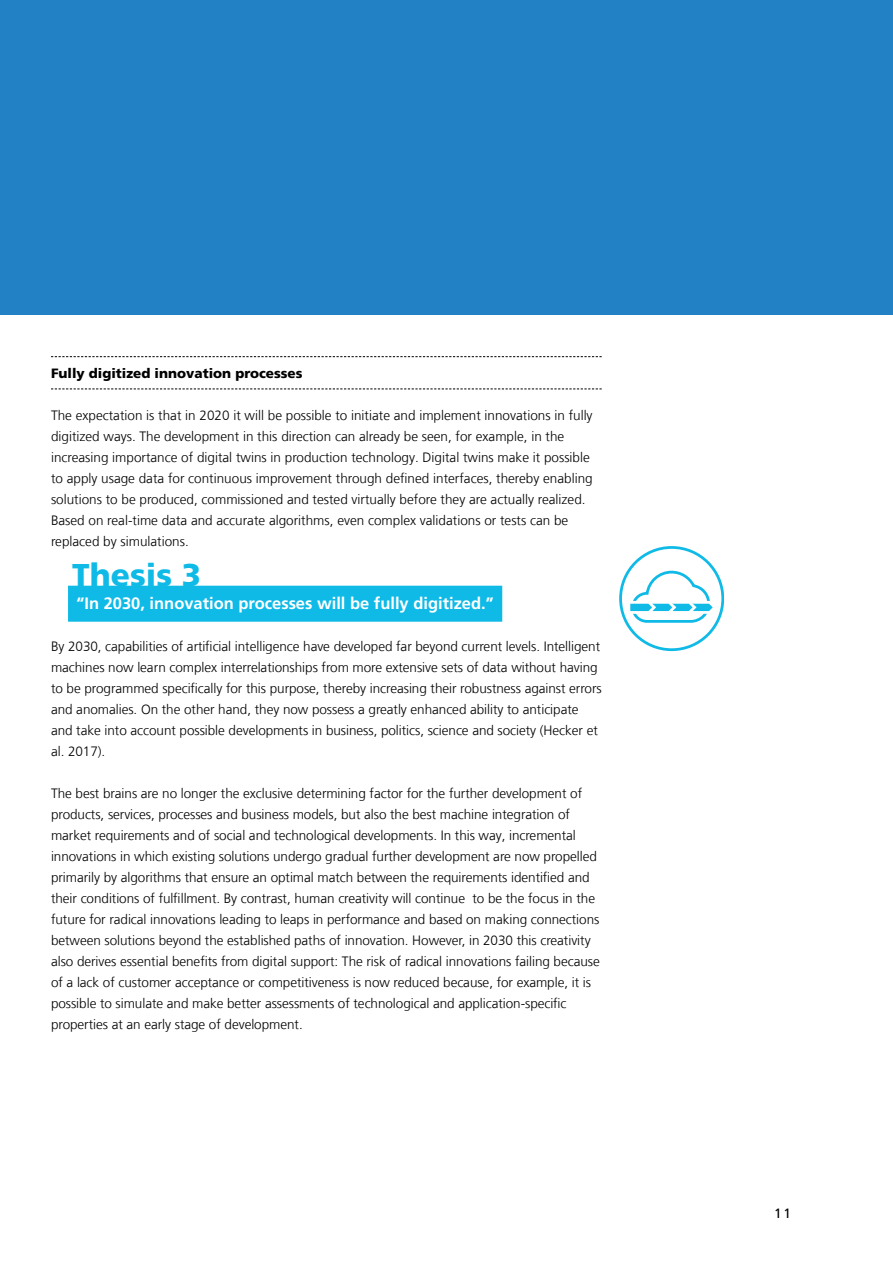
<style>
.page{position:relative;width:893px;height:1263px;background:#fff}
.page>*{position:absolute;margin:0;border:0;box-sizing:border-box;transform-origin:0 0}
.t1{font:900 31.5px "Frutiger LT Com";color:#10bae7}
.t2{font:700 16.5px "Frutiger LT Com";color:#fff}
.t3{font:300 13.5px/21px "Frutiger LT Com";letter-spacing:-.005em;color:#000}
.t4{font:900 13.5px "Frutiger LT Com";color:#000}
.t5{font:13.5px "Frutiger LT Com";color:#000}
</style>
<div class="page">
<div style="left:0;top:0;width:893px;height:315px;background:#2281c4"></div>
<svg style="left:51px;top:356px;width:551px;height:1px"></svg>
<svg style="left:51px;top:389px;width:551px;height:1px"></svg>
<div style="left:68px;top:586px;width:434px;height:36px;background:#10bae7"></div>
<svg style="left:619px;top:546px;width:105px;height:105px"></svg>
<p class="t4" style="left:51px;top:365px;width:253px">Fully digitized innovation processes</p>
<p class="t3" style="left:51px;top:405px;width:543px">The expectation is that in 2020 it will be possible to initiate and implement innovations in fully digitized ways. The development in this direction can already be seen, for example, in the increasing importance of digital twins in production technology. Digital twins make it possible to apply usage data for continuous improvement through defined interfaces, thereby enabling solutions to be produced, commissioned and tested virtually before they are actually realized.<br>Based on real-time data and accurate algorithms, even complex validations or tests can be replaced by simulations.</p>
<h1 class="t1" style="left:72px;top:556px;width:130px">Thesis 3</h1>
<p class="t2" style="left:77px;top:594px;width:419px">“In 2030, innovation processes will be fully digitized.”</p>
<p class="t3" style="left:51px;top:636px;width:552px">By 2030, capabilities of artificial intelligence have developed far beyond current levels. Intelligent machines now learn complex interrelationships from more extensive sets of data without having to be programmed specifically for this purpose, thereby increasing their robustness against errors and anomalies. On the other hand, they now possess a greatly enhanced ability to anticipate and take into account possible developments in business, politics, science and society (Hecker et al. 2017).</p>
<p class="t3" style="left:51px;top:783px;width:550px">The best brains are no longer the exclusive determining factor for the further development of products, services, processes and business models, but also the best machine integration of market requirements and of social and technological developments. In this way, incremental innovations in which existing solutions undergo gradual further development are now propelled primarily by algorithms that ensure an optimal match between the requirements identified and their conditions of fulfillment. By contrast, human creativity will continue to be the focus in the future for radical innovations leading to leaps in performance and based on making connections between solutions beyond the established paths of innovation. However, in 2030 this creativity also derives essential benefits from digital support: The risk of radical innovations failing because of a lack of customer acceptance or competitiveness is now reduced because, for example, it is possible to simulate and make better assessments of technological and application-specific properties at an early stage of development.</p>
<p class="t5" style="left:774px;top:1205px;width:18px">11</p>
</div>
